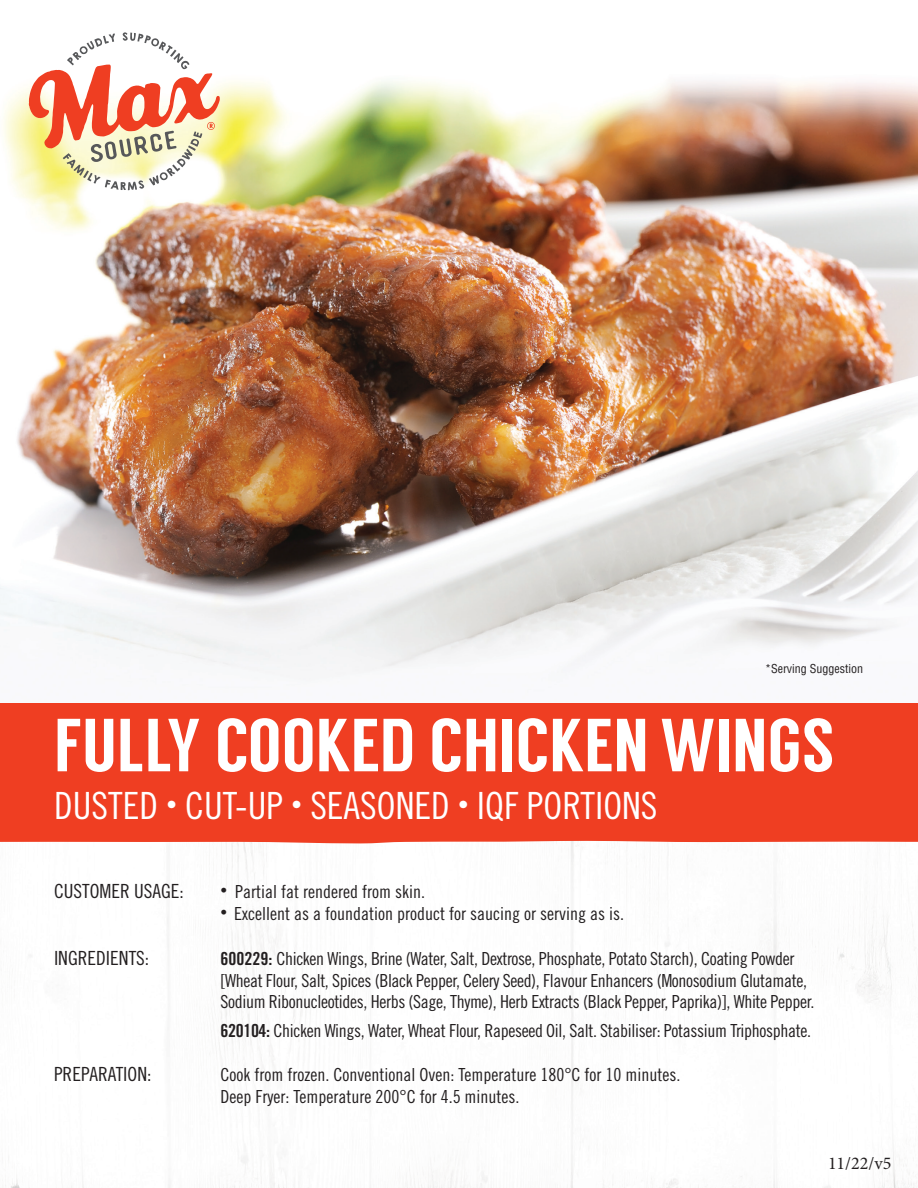
<style>
.page{position:relative;width:918px;height:1188px;background:#fff}
.page>*{position:absolute;margin:0;border:0;box-sizing:border-box;transform-origin:0 0}
.t1{font:75px "Langdon";color:#fff}
.t2{font:37.5px "Trade Gothic LT Cond Eighteen";color:#fff}
.t3{font:19.5px "Trade Gothic LT Cond Eighteen";color:#231f20}
.t4{font:18px/21.6px "Trade Gothic LT Cond Eighteen";letter-spacing:-.02em;color:#231f20}
.t5{font:18px/21.6px "Trade Gothic LT Cond Eighteen";color:#231f20}
.t6{font:18px "Minion Pro";color:#231f20}
.t7{font:condensed 12px "Helvetica";color:#231f20}
.s1{font-family:"Trade Gothic LT Bold Cond Twenty"}
</style>
<div class="page">
<img style="left:0;top:81px;width:918px;height:1107px">
<svg style="left:0;top:688px;width:918px;height:155px;background:#f05138"></svg>
<svg style="left:29px;top:32px;width:191px;height:158px"></svg>
<p class="t7" style="left:765px;top:661px;width:100px">*Serving Suggestion</p>
<h1 class="t1" style="left:54px;top:702px;width:782px">FULLY COOKED CHICKENWINGS</h1>
<h2 class="t2" style="left:54px;top:784px;width:605px">DUSTED <sup>•</sup> CUT-UP <sup>•</sup> SEASONED <sup>•</sup> IQF PORTIONS</h2>
<p class="t3" style="left:54px;top:880px;width:131px">CUSTOMER USAGE:</p>
<p class="t5" style="left:220px;top:881px;width:206px"><sup>•</sup> Partial fat rendered from skin.</p>
<p class="t5" style="left:220px;top:903px;width:405px"><sup>•</sup> Excellent as a foundation product for saucing or serving as is.</p>
<p class="t3" style="left:54px;top:947px;width:97px">INGREDIENTS:</p>
<p class="t4" style="left:221px;top:948px;width:595px"><span class="s1">600229:</span> Chicken Wings, Brine (Water, Salt, Dextrose, Phosphate, Potato Starch), Coating Powder [Wheat Flour, Salt, Spices (Black Pepper, Celery Seed), Flavour Enhancers (Monosodium Glutamate,<br>Sodium Ribonucleotides, Herbs (Sage, Thyme), Herb Extracts (Black Pepper, Paprika)], White Pepper.</p>
<p class="t4" style="left:221px;top:1019px;width:592px"><span class="s1">620104:</span> Chicken Wings, Water, Wheat Flour, Rapeseed Oil, Salt. Stabiliser: Potassium Triphosphate.</p>
<p class="t3" style="left:54px;top:1063px;width:99px">PREPARATION:</p>
<p class="t5" style="left:221px;top:1064px;width:462px">Cook from frozen. Conventional Oven: Temperature 180°C for 10 minutes.<br>Deep Fryer: Temperature 200°C for 4.5 minutes.</p>
<p class="t6" style="left:828px;top:1151px;width:65px">11/22/v5</p>
</div>
